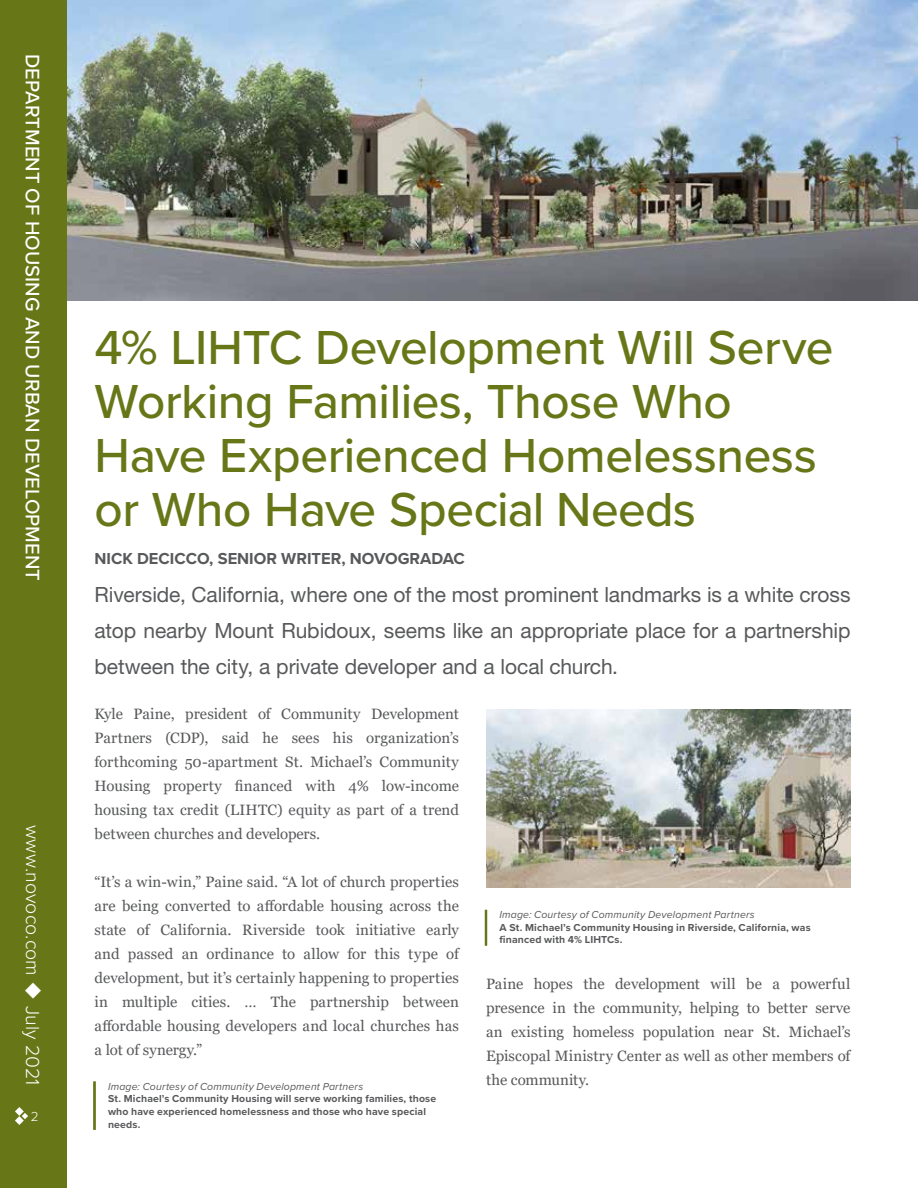
<style>
.page{position:relative;width:918px;height:1188px;background:#fff}
.page>*{position:absolute;margin:0;border:0;box-sizing:border-box;transform-origin:0 0}
.t1{font:500 49.5px/54px "Proxima Nova";letter-spacing:-.01em;color:#677718}
.t2{font:21px/36px "Helvetica Neue";letter-spacing:-.005em;color:#58595b;text-align:justify}
.t3{font:500 20.25px "Proxima Nova";letter-spacing:.005em;color:#fff}
.t4{font:300 19.5px "Proxima Nova";letter-spacing:.005em;color:#fff}
.t5{font:700 16.5px "Proxima Nova";color:#58595b}
.t6{font:15px/24px "Georgia";color:#58595b;text-align:justify}
.t7{font:300 13.5px "Proxima Nova";color:#fff}
.t8{font:700 10.5px/12.6px "Proxima Nova";letter-spacing:.015em;color:#58595b}
.t9{font:italic 10.5px "Proxima Nova";letter-spacing:.015em;color:#58595b}
</style>
<div class="page">
<img style="left:68px;top:0;width:850px;height:300px">
<img style="left:486px;top:709px;width:364px;height:178px">
<hr style="left:485px;top:910px;width:2px;height:36px;background:#677718">
<hr style="left:93px;top:1082px;width:3px;height:48px;background:#677718">
<div style="left:0;top:0;width:68px;height:1188px;background:#677718"></div>
<svg style="left:15px;top:1107px;width:13px;height:18px"></svg>
<h3 class="t3" style="left:48px;top:54px;width:528px;rotate:90deg">DEPARTMENT OF HOUSING AND URBAN DEVELOPMENT</h3>
<h3 class="t4" style="left:47px;top:825px;width:262px;rotate:90deg">www.novoco.com ◆ July 2021</h3>
<p class="t7" style="left:31px;top:1107px;width:9px">2</p>
<h1 class="t1" style="left:94px;top:318px;width:741px">4% LIHTC Development Will Serve<br>Working Families, Those Who<br>Have Experienced Homelessness or Who Have Special Needs</h1>
<p class="t5" style="left:94px;top:546px;width:372px">NICK DECICCO, SENIOR WRITER, NOVOGRADAC</p>
<h2 class="t2" style="left:94px;top:576px;width:758px">Riverside, California, where one of the most prominent landmarks is a white cross atop nearby Mount Rubidoux, seems like an appropriate place for a partnership between the city, a private developer and a local church.</h2>
<p class="t6" style="left:94px;top:702px;width:366px">Kyle Paine, president of Community Development Partners (CDP), said he sees his organization’s forthcoming 50-apartment St. Michael’s Community Housing property financed with 4% low-income housing tax credit (LIHTC) equity as part of a trend between churches and developers.</p>
<p class="t6" style="left:94px;top:870px;width:366px">“It’s a win-win,” Paine said. “A lot of church properties are being converted to affordable housing across the state of California. Riverside took initiative early and passed an ordinance to allow for this type of development, but it’s certainly happening to properties in multiple cities. … The partnership between affordable housing developers and local churches has a lot of synergy.”</p>
<p class="t9" style="left:500px;top:907px;width:257px">Image: Courtesy of Community Development Partners</p>
<p class="t8" style="left:500px;top:921px;width:313px">A St. Michael’s Community Housing in Riverside, California, was financed with 4% LIHTCs.</p>
<p class="t6" style="left:486px;top:972px;width:366px">Paine hopes the development will be a powerful presence in the community, helping to better serve an existing homeless population near St. Michael’s Episcopal Ministry Center as well as other members of the community.</p>
<p class="t9" style="left:108px;top:1078px;width:257px">Image: Courtesy of Community Development Partners</p>
<p class="t8" style="left:108px;top:1092px;width:330px">St. Michael’s Community Housing will serve working families, those who have experienced homelessness and those who have special needs.</p>
</div>
